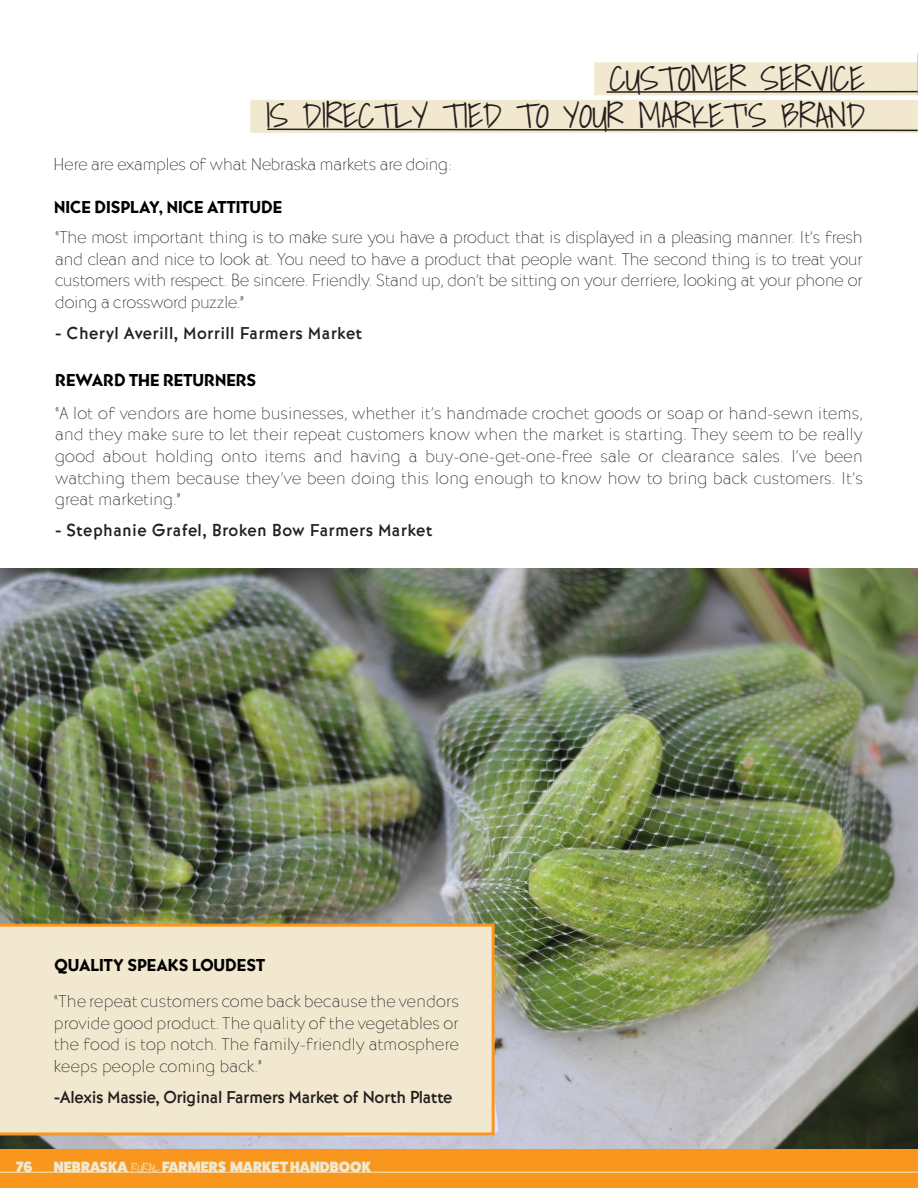
<style>
.page{position:relative;width:918px;height:1188px;background:#fff}
.page>*{position:absolute;margin:0;border:0;box-sizing:border-box;transform-origin:0 0}
.t1{font:300 34.5px "Shadows Into";letter-spacing:-.02em;color:#231f20}
.t2{font:300 expanded 18px/21.6px "Bernhard Got URW";color:#231f20;text-align:justify}
.t3{font:500 18px "Bernhard Got URW";letter-spacing:.005em;color:#231f20}
.t4{font:18px "Bernhard Got URW Hea";color:#000}
.t5{font:500 18px "Bernhard Got URW";letter-spacing:-.02em;color:#231f20}
.t6{font:800 15px "Fat Frank";color:#f2e8cf}
.s1{font-family:"Shadows Into";font-weight:300;font-size:12px}
</style>
<div class="page">
<div style="left:0;top:1148px;width:918px;height:40px;background:#f8961e"></div>
<hr style="left:0;top:1172px;width:918px;height:1px;background:#f2e8cf">
<div style="left:594px;top:62px;width:324px;height:33px;background:#f2e8cf"></div>
<div style="left:250px;top:100px;width:668px;height:33px;background:#f2e8cf"></div>
<hr style="left:607px;top:91px;width:311px;height:2px;background:#231f20">
<svg style="left:267px;top:128px;width:651px;height:4px"></svg>
<img style="left:0;top:568px;width:918px;height:581px">
<div style="left:0;top:924px;width:495px;height:212px;background:#f2e8cf"></div>
<hr style="left:917px;top:53px;width:1px;height:42px;background:#f8961e">
<p class="t1" style="left:609px;top:50px;width:258px">CUSTOMER SERVICE</p>
<p class="t1" style="left:265px;top:88px;width:602px">IS DIRECTLY TIED TO YOUR MARKET’S BRAND</p>
<p class="t2" style="left:54px;top:154px;width:400px">Here are examples of what Nebraska markets are doing:</p>
<p class="t4" style="left:54px;top:196px;width:230px">NICE DISPLAY, NICE ATTITUDE</p>
<p class="t2" style="left:55px;top:227px;width:809px">“The most important thing is to make sure you have a product that is displayed in a pleasing manner. It’s fresh and clean and nice to look at. You need to have a product that people want. The second thing is to treat your customers with respect. Be sincere. Friendly. Stand up, don’t be sitting on your derriere, looking at your phone or doing a crossword puzzle.”</p>
<p class="t3" style="left:55px;top:322px;width:309px">- Cheryl Averill, Morrill Farmers Market</p>
<p class="t4" style="left:55px;top:370px;width:202px">REWARD THE RETURNERS</p>
<p class="t2" style="left:55px;top:403px;width:809px">“A lot of vendors are home businesses, whether it’s handmade crochet goods or soap or hand-sewn items, and they make sure to let their repeat customers know when the market is starting. They seem to be really good about holding onto items and having a buy-one-get-one-free sale or clearance sales. I’ve been watching them because they’ve been doing this long enough to know how to bring back customers. It’s great marketing.”</p>
<p class="t3" style="left:55px;top:519px;width:379px">- Stephanie Grafel, Broken Bow Farmers Market</p>
<p class="t4" style="left:55px;top:954px;width:212px">QUALITY SPEAKS LOUDEST</p>
<p class="t2" style="left:54px;top:991px;width:407px">“The repeat customers come back because the vendors provide good product. The quality of the vegetables or the food is top notch. The family-friendly atmosphere keeps people coming back.”</p>
<p class="t5" style="left:54px;top:1086px;width:400px">-Alexis Massie, Original Farmers Market of North Platte</p>
<p class="t6" style="left:16px;top:1159px;width:18px">76</p>
<p class="t6" style="left:54px;top:1159px;width:319px">NEBRASKA <span class="s1">RURAL</span> FARMERS MARKET HANDBOOK</p>
</div>
